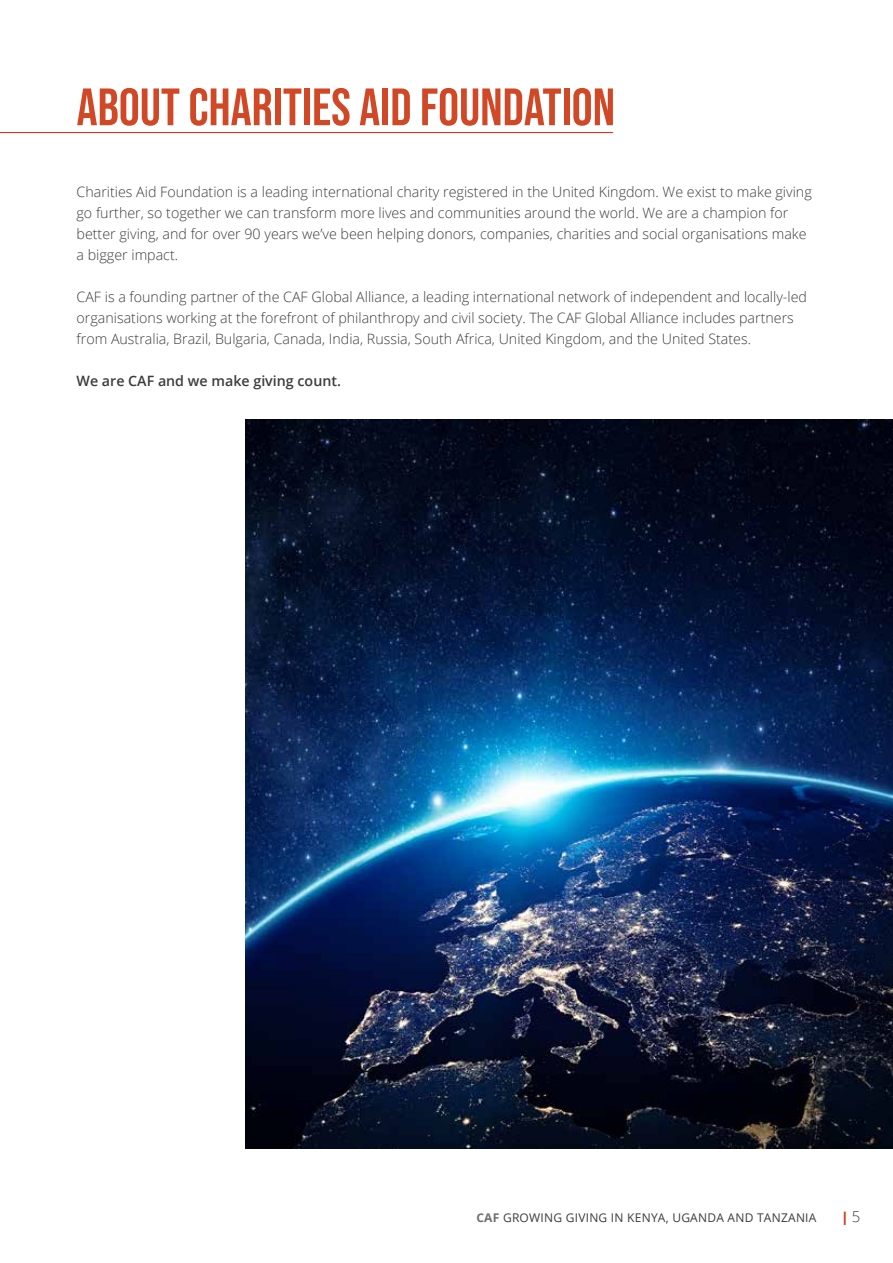
<style>
.page{position:relative;width:893px;height:1263px;background:#fff}
.page>*{position:absolute;margin:0;border:0;box-sizing:border-box;transform-origin:0 0}
.t1{font:52.5px "Bebas Neue";color:#d14827}
.t2{font:300 14.25px/21px "Open Sans";color:#3c3c3b}
.t3{font:600 14.25px "Open Sans";color:#3c3c3b}
.t4{font:800 13.5px "Open Sans";color:#d03d16}
.t5{font:12px "Open Sans";letter-spacing:.02em;color:#3c3c3b}
.s1{font-weight:700;color:#706f6f}
.s2{font-weight:300;font-size:15px;color:#3c3c3b}
</style>
<div class="page">
<hr style="left:0;top:132px;width:613px;height:1px;background:#d03d16">
<img style="left:246px;top:420px;width:647px;height:728px">
<h1 class="t1" style="left:77px;top:77px;width:540px">ABOUT CHARITIES AID FOUNDATION</h1>
<p class="t2" style="left:77px;top:181px;width:737px">Charities Aid Foundation is a leading international charity registered in the United Kingdom. We exist to make giving go further, so together we can transform more lives and communities around the world. We are a champion for better giving, and for over 90 years we’ve been helping donors, companies, charities and social organisations make a bigger impact.</p>
<p class="t2" style="left:77px;top:286px;width:732px">CAF is a founding partner of the CAF Global Alliance, a leading international network of independent and locally-led organisations working at the forefront of philanthropy and civil society. The CAF Global Alliance includes partners from Australia, Brazil, Bulgaria, Canada, India, Russia, South Africa, United Kingdom, and the United States.</p>
<p class="t3" style="left:77px;top:371px;width:266px">We are CAF and we make giving count.</p>
<p class="t5" style="left:476px;top:1209px;width:342px"><span class="s1">CAF</span> GROWING GIVING IN KENYA, UGANDA AND TANZANIA</p>
<p class="t4" style="left:841px;top:1206px;width:20px">| <span class="s2">5</span></p>
</div>
